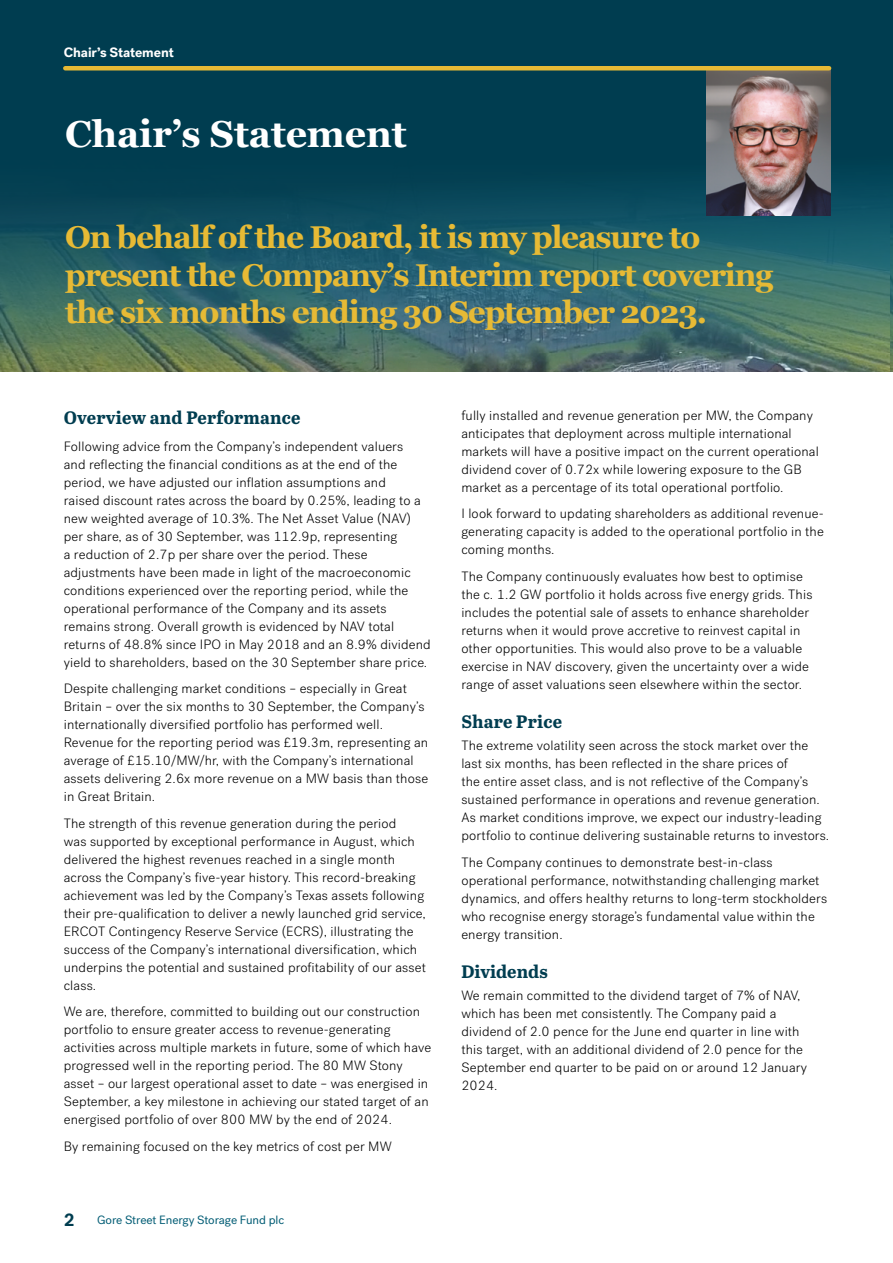
<style>
.page{position:relative;width:893px;height:1263px;background:#fff}
.page>*{position:absolute;margin:0;border:0;box-sizing:border-box;transform-origin:0 0}
.t1{font:700 37.5px "Georgia";letter-spacing:-.005em;color:#fff}
.t2{font:700 31.5px/37.5px "Georgia";letter-spacing:-.04em;color:#e7ba35}
.t3{font:700 18px "Abril Text";letter-spacing:.01em;color:#003d50}
.t4{font:700 18px "Post Grotesk";color:#003d50}
.t5{font:300 13.5px/18px "Post Grotesk";letter-spacing:.01em;color:#000}
.t6{font:700 13.5px "Post Grotesk";letter-spacing:-.005em;color:#fff}
.t7{font:12px "Post Grotesk";letter-spacing:-.005em;color:#035d75}
</style>
<div class="page">
<div style="left:0;top:0;width:893px;height:371px;background:#003d50"></div>
<svg style="left:0;top:142px;width:893px;height:229px"></svg>
<img style="left:707px;top:69px;width:124px;height:147px">
<hr style="left:65px;top:66px;width:764px;height:4px;background:#e7ba35">
<p class="t6" style="left:64px;top:44px;width:112px">Chair’s Statement</p>
<h1 class="t1" style="left:65px;top:106px;width:343px">Chair’s Statement</h1>
<h2 class="t2" style="left:65px;top:217px;width:710px">On behalf of the Board, it is my pleasure to present the Company’s Interim report covering the six months ending 30 September 2023.</h2>
<h3 class="t3" style="left:64px;top:405px;width:238px">Overview and Performance</h3>
<p class="t5" style="left:64px;top:437px;width:368px">Following advice from the Company’s independent valuers<br>and reflecting the financial conditions as at the end of the period, we have adjusted our inflation assumptions and<br>raised discount rates across the board by 0.25%, leading to a new weighted average of 10.3%. The Net Asset Value (NAV) per share, as of 30 September, was 112.9p, representing<br>a reduction of 2.7p per share over the period. These adjustments have been made in light of the macroeconomic conditions experienced over the reporting period, while the operational performance of the Company and its assets remains strong. Overall growth is evidenced by NAV total returns of 48.8% since IPO in May 2018 and an 8.9% dividend yield to shareholders, based on the 30 September share price.</p>
<p class="t5" style="left:64px;top:680px;width:366px">Despite challenging market conditions – especially in Great Britain – over the six months to 30 September, the Company’s internationally diversified portfolio has performed well.<br>Revenue for the reporting period was £19.3m, representing an average of £15.10/MW/hr, with the Company’s international assets delivering 2.6x more revenue on a MW basis than those in Great Britain.</p>
<p class="t5" style="left:64px;top:814px;width:364px">The strength of this revenue generation during the period<br>was supported by exceptional performance in August, which delivered the highest revenues reached in a single month across the Company’s five-year history. This record-breaking achievement was led by the Company’s Texas assets following their pre-qualification to deliver a newly launched grid service, ERCOT Contingency Reserve Service (ECRS), illustrating the success of the Company’s international diversification, which underpins the potential and sustained profitability of our asset class.</p>
<p class="t5" style="left:64px;top:1003px;width:369px">We are, therefore, committed to building out our construction portfolio to ensure greater access to revenue-generating activities across multiple markets in future, some of which have progressed well in the reporting period. The 80 MW Stony asset – our largest operational asset to date – was energised in September, a key milestone in achieving our stated target of an energised portfolio of over 800 MW by the end of 2024.</p>
<p class="t5" style="left:64px;top:1137px;width:329px">By remaining focused on the key metrics of cost per MW</p>
<h3 class="t4" style="left:64px;top:1208px;width:12px">2</h3>
<p class="t7" style="left:97px;top:1212px;width:189px">Gore Street Energy Storage Fund plc</p>
<p class="t5" style="left:461px;top:406px;width:359px">fully installed and revenue generation per MW, the Company anticipates that deployment across multiple international markets will have a positive impact on the current operational dividend cover of 0.72x while lowering exposure to the GB market as a percentage of its total operational portfolio.</p>
<p class="t5" style="left:461px;top:505px;width:364px;text-align:justify">I look forward to updating shareholders as additional revenue&shy;generating capacity is added to the operational portfolio in the coming months.</p>
<p class="t5" style="left:461px;top:567px;width:353px">The Company continuously evaluates how best to optimise the c. 1.2 GW portfolio it holds across five energy grids. This includes the potential sale of assets to enhance shareholder returns when it would prove accretive to reinvest capital in other opportunities. This would also prove to be a valuable exercise in NAV discovery, given the uncertainty over a wide range of asset valuations seen elsewhere within the sector.</p>
<h3 class="t3" style="left:461px;top:708px;width:102px">Share Price</h3>
<p class="t5" style="left:461px;top:737px;width:369px">The extreme volatility seen across the stock market over the last six months, has been reflected in the share prices of<br>the entire asset class, and is not reflective of the Company’s sustained performance in operations and revenue generation.<br>As market conditions improve, we expect our industry-leading portfolio to continue delivering sustainable returns to investors.</p>
<p class="t5" style="left:461px;top:853px;width:367px">The Company continues to demonstrate best-in-class operational performance, notwithstanding challenging market dynamics, and offers healthy returns to long-term stockholders who recognise energy storage’s fundamental value within the energy transition.</p>
<h3 class="t3" style="left:461px;top:958px;width:88px">Dividends</h3>
<p class="t5" style="left:461px;top:987px;width:347px">We remain committed to the dividend target of 7% of NAV, which has been met consistently. The Company paid a dividend of 2.0 pence for the June end quarter in line with this target, with an additional dividend of 2.0 pence for the September end quarter to be paid on or around 12 January 2024.</p>
</div>
